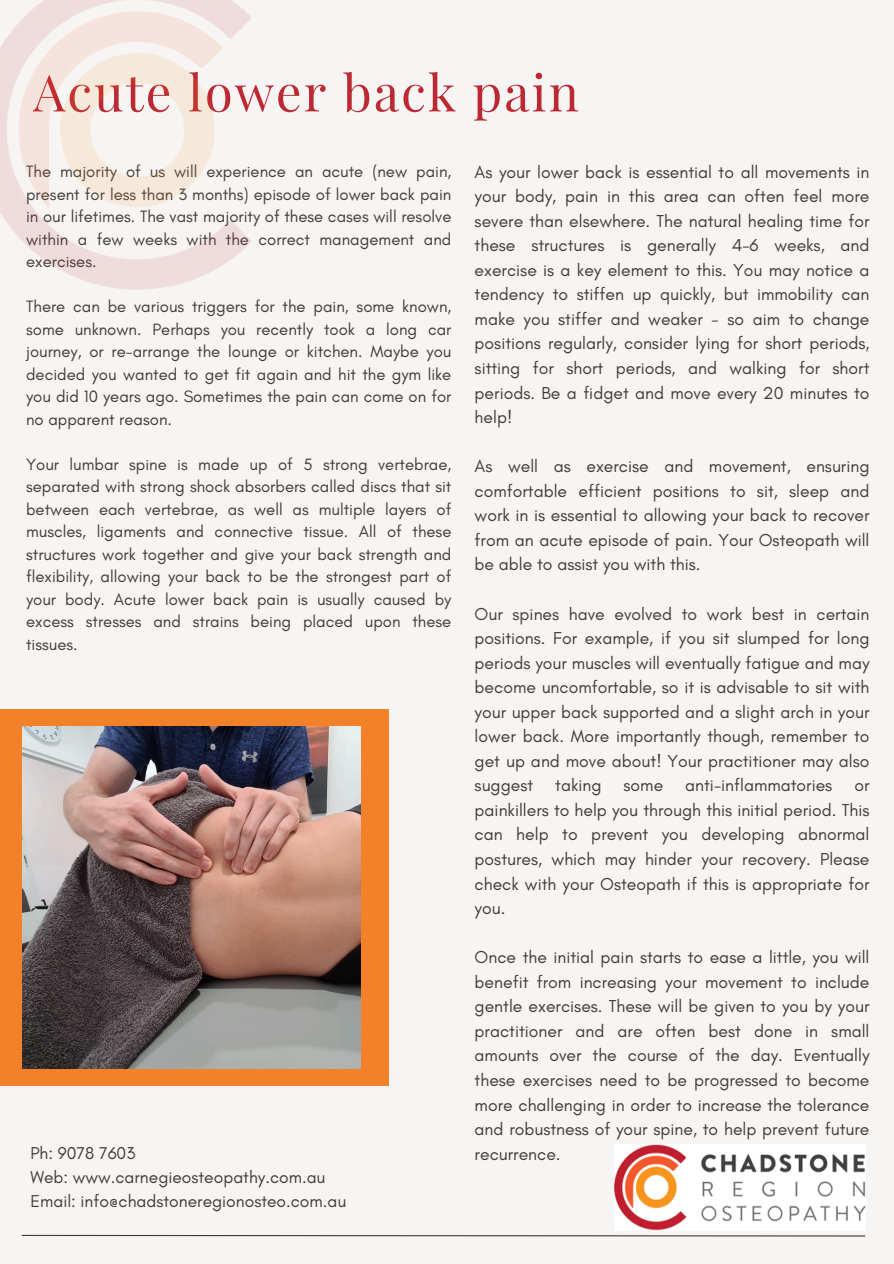
<style>
.page{position:relative;width:894px;height:1264px;background:#fff}
.page>*{position:absolute;margin:0;border:0;box-sizing:border-box;transform-origin:0 0}
.t1{font:50.7px "Playfair Display";letter-spacing:.04em;color:#bd2932}
.t2{font:17.55px/24.6px "Glacial Indifference";color:#423b3a;text-align:justify}
.t3{font:17.4px "Glacial Indifference";color:#423b3a}
.t4{font:16.65px/22.5px "Glacial Indifference";color:#423b3a;text-align:justify}
</style>
<div class="page">
<div style="left:0;top:0;width:893px;height:1263px;background:#f6f5f4"></div>
<svg style="left:21px;top:1234px;width:845px;height:3px"></svg>
<div style="left:0;top:709px;width:388px;height:376px;background:#f38129"></div>
<img style="left:614px;top:1144px;width:251px;height:86px">
<img style="left:23px;top:726px;width:337px;height:342px">
<img style="left:0;top:0;width:252px;height:290px">
<p class="t1" style="left:33px;top:57px;width:547px">Acute lower back pain</p>
<p class="t4" style="left:26px;top:160px;width:426px">The majority of us will experience an acute (new pain, present for less than 3 months) episode of lower back pain in our lifetimes. The vast majority of these cases will resolve within a few weeks with the correct management and exercises.</p>
<p class="t4" style="left:26px;top:295px;width:426px">There can be various triggers for the pain, some known, some unknown. Perhaps you recently took a long car journey, or re-arrange the lounge or kitchen. Maybe you decided you wanted to get fit again and hit the gym like you did 10 years ago. Sometimes the pain can come on for no apparent reason.</p>
<p class="t4" style="left:26px;top:452px;width:426px">Your lumbar spine is made up of 5 strong vertebrae, separated with strong shock absorbers called discs that sit between each vertebrae, as well as multiple layers of muscles, ligaments and connective tissue. All of these structures work together and give your back strength and flexibility, allowing your back to be the strongest part of your body. Acute lower back pain is usually caused by excess stresses and strains being placed upon these tissues.</p>
<p class="t2" style="left:474px;top:159px;width:396px">As your lower back is essential to all movements in your body, pain in this area can often feel more severe than elsewhere. The natural healing time for these structures is generally 4-6 weeks, and exercise is a key element to this. You may notice a tendency to stiffen up quickly, but immobility can make you stiffer and weaker - so aim to change positions regularly, consider lying for short periods, sitting for short periods, and walking for short periods. Be a fidget and move every 20 minutes to help!</p>
<p class="t2" style="left:474px;top:454px;width:396px">As well as exercise and movement, ensuring comfortable efficient positions to sit, sleep and work in is essential to allowing your back to recover from an acute episode of pain. Your Osteopath will be able to assist you with this.</p>
<p class="t2" style="left:474px;top:601px;width:396px">Our spines have evolved to work best in certain positions. For example, if you sit slumped for long periods your muscles will eventually fatigue and may become uncomfortable, so it is advisable to sit with your upper back supported and a slight arch in your lower back. More importantly though, remember to get up and move about! Your practitioner may also suggest</p>
<p class="t2" style="left:555px;top:773px;width:48px">taking</p>
<p class="t2" style="left:623px;top:773px;width:41px">some</p>
<p class="t2" style="left:685px;top:773px;width:149px">anti-inflammatories</p>
<p class="t2" style="left:474px;top:773px;width:396px;text-indent:379px">or painkillers to help you through this initial period. This can help to prevent you developing abnormal postures, which may hinder your recovery. Please check with your Osteopath if this is appropriate for you.</p>
<p class="t2" style="left:474px;top:944px;width:396px">Once the initial pain starts to ease a little, you will benefit from increasing your movement to include gentle exercises. These will be given to you by your practitioner and are often best done in small amounts over the course of the day. Eventually these exercises need to be progressed to become more challenging in order to increase the tolerance and robustness of your spine, to help prevent future</p>
<p class="t3" style="left:30px;top:1142px;width:107px">Ph: 9078 7603</p>
<p class="t2" style="left:474px;top:1141px;width:87px">recurrence.</p>
<p class="t3" style="left:30px;top:1166px;width:296px">Web: www.carnegieosteopathy.com.au</p>
<p class="t3" style="left:30px;top:1190px;width:317px">Email: info@chadstoneregionosteo.com.au</p>
</div>
